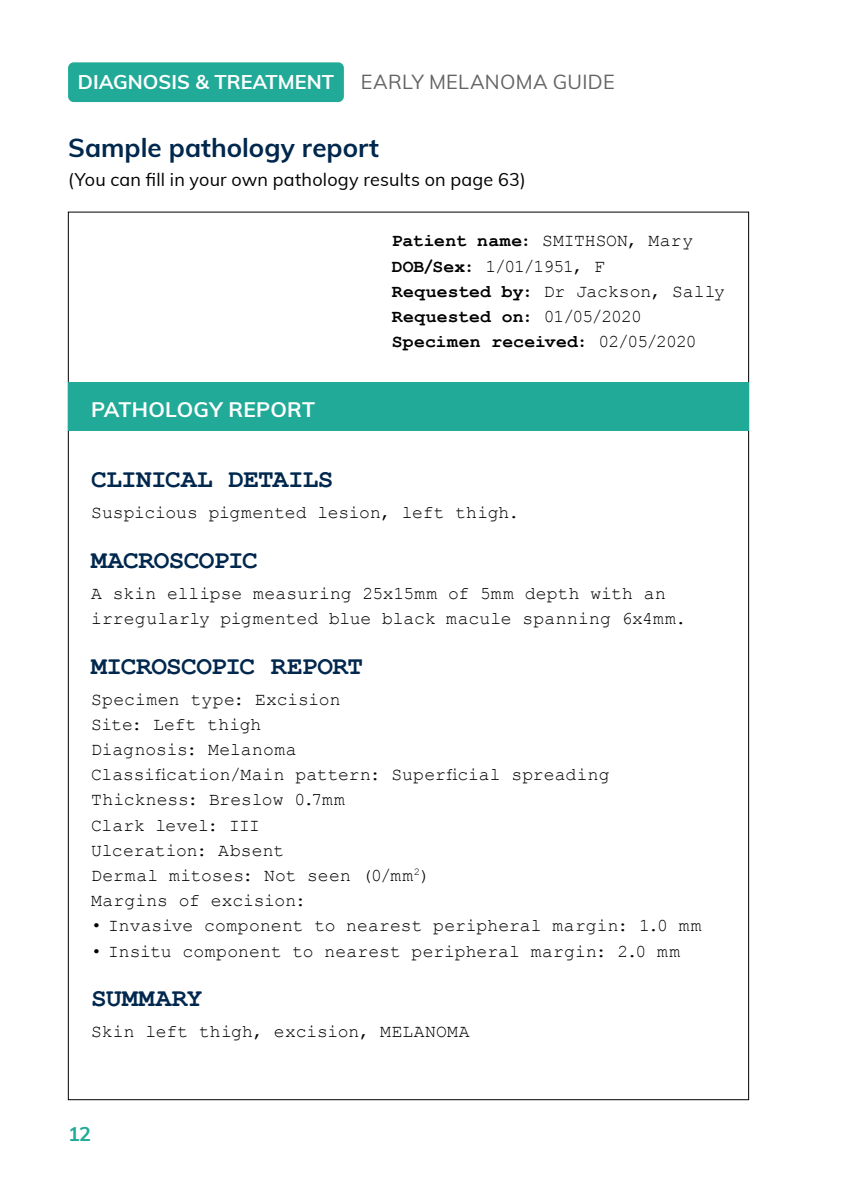
<style>
.page{position:relative;width:851px;height:1185px;background:#fff}
.page>*{position:absolute;margin:0;border:0;box-sizing:border-box;transform-origin:0 0}
.Heading_2___DARK_BLU{font:700 26px "Courier New";letter-spacing:-.025em;color:#00274d}
.Heading_2___DARK_BLU-2{font:700 26px "Muli";color:#00274d}
.Heading_2___DARK_BLU-3{font:700 26px "Courier New";letter-spacing:.02em;color:#00274d}
.Heading_2___WHITE{font:700 21px "Muli";letter-spacing:.01em;color:#fff}
.t1{font:700 19.8px "Muli";color:#fff}
.t2{font:19.8px "Muli";letter-spacing:.015em;color:#636466}
.t3{font:700 19.8px "Muli";color:#20aa97}
.Body___BLACK{font:18px/25.2px "Courier New";letter-spacing:.005em;color:#000}
.Body___BLACK-2{font:700 18px/25.2px "Courier New";letter-spacing:.015em;color:#000}
.Body___BLACK-3{font:18px "Muli";letter-spacing:.01em;color:#000}
.s1{font-weight:400}
</style>
<div class="page">
<div style="left:68px;top:382px;width:680px;height:48px;background:#20aa97"></div>
<div style="left:68px;top:62px;width:276px;height:40px;background:#20aa97;border-radius:6px"></div>
<p class="t1" style="left:78px;top:68px;width:257px">DIAGNOSIS &amp; TREATMENT</p>
<p class="t2" style="left:361px;top:67px;width:255px">EARLY MELANOMA GUIDE</p>
<p class="Heading_2___DARK_BLU-2" style="left:68px;top:128px;width:312px">Sample pathology report</p>
<p class="Body___BLACK-3" style="left:68px;top:166px;width:459px">(You can fill in your own pathology results on page 63)</p>
<p class="Heading_2___WHITE" style="left:91px;top:394px;width:226px">PATHOLOGY REPORT</p>
<p class="Body___BLACK-2" style="left:392px;top:228px;width:334px">Patient name: <span class="s1">SMITHSON, Mary<br></span>DOB/Sex: <span class="s1">1/01/1951, F<br></span>Requested by: <span class="s1">Dr Jackson, Sally<br></span>Requested on: <span class="s1">01/05/2020<br></span>Specimen received: <span class="s1">02/05/2020</span></p>
<p class="Heading_2___DARK_BLU" style="left:91px;top:463px;width:244px">CLINICAL DETAILS</p>
<p class="Body___BLACK" style="left:91px;top:499px;width:429px">Suspicious pigmented lesion, left thigh.</p>
<p class="Heading_2___DARK_BLU" style="left:91px;top:544px;width:168px">MACROSCOPIC</p>
<p class="Body___BLACK" style="left:91px;top:580px;width:596px">A skin ellipse measuring 25x15mm of 5mm depth with an irregularly pigmented blue black macule spanning 6x4mm.</p>
<p class="Heading_2___DARK_BLU" style="left:91px;top:649px;width:273px">MICROSCOPIC REPORT</p>
<p class="Body___BLACK" style="left:91px;top:686px;width:520px">Specimen type: Excision<br>Site: Left thigh<br>Diagnosis: Melanoma<br>Classification/Main pattern: Superficial spreading<br>Thickness: Breslow 0.7mm<br>Clark level: III<br>Ulceration: Absent<br>Dermal mitoses: Not seen (0/mm<sup>2</sup>)<br>Margins of excision:</p>
<p class="Body___BLACK" style="left:91px;top:913px;width:611px">• Invasive component to nearest peripheral margin: 1.0 mm</p>
<p class="Body___BLACK" style="left:91px;top:938px;width:590px">• Insitu component to nearest peripheral margin: 2.0 mm</p>
<p class="Heading_2___DARK_BLU-3" style="left:91px;top:982px;width:113px">SUMMARY</p>
<p class="Body___BLACK" style="left:91px;top:1018px;width:380px">Skin left thigh, excision, MELANOMA</p>
<p class="t3" style="left:68px;top:1120px;width:25px">12</p>
</div>
